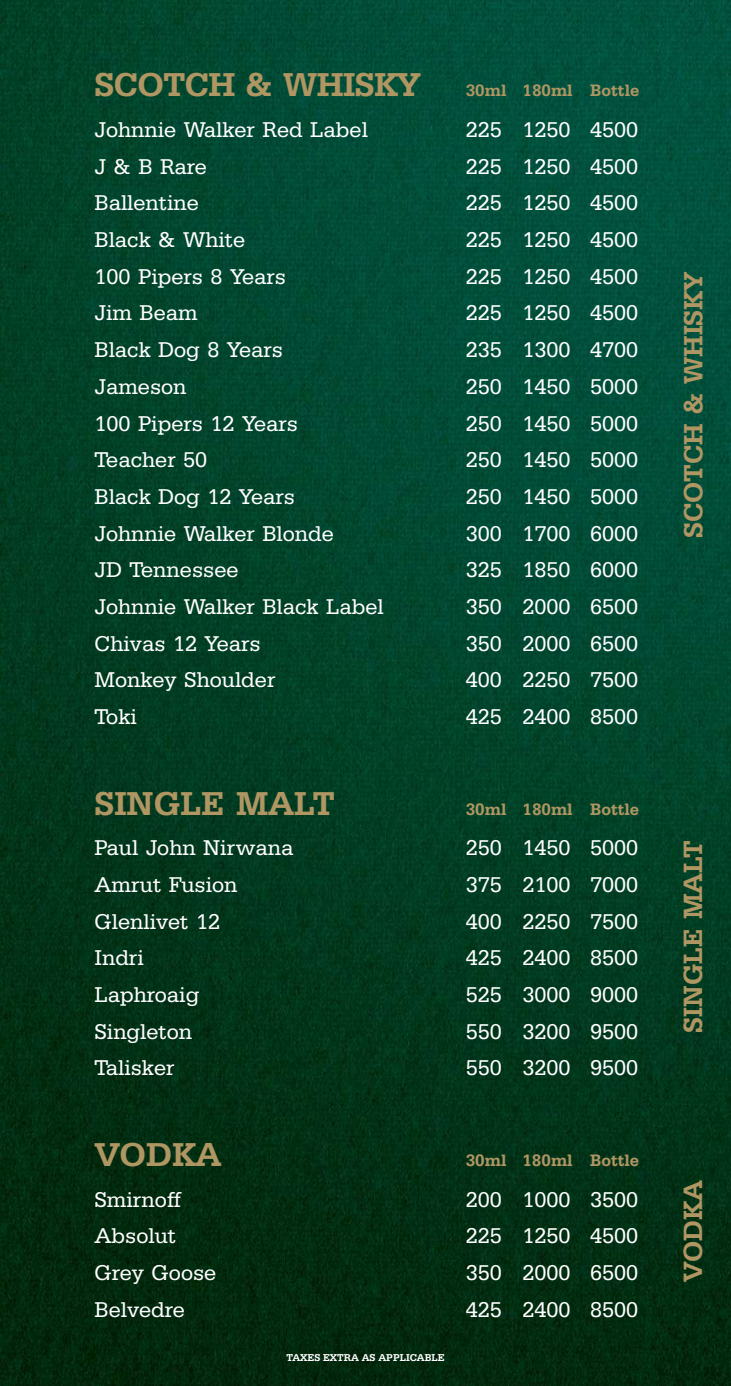
<style>
.page{position:relative;width:731px;height:1386px;background:#fff}
.page>*{position:absolute;margin:0;border:0;box-sizing:border-box;transform-origin:0 0}
.t1{font:700 35px "Serifa BT";letter-spacing:-.015em;color:#af9662}
.t2{font:700 28px "Serifa BT";color:#af9662}
.t3{font:22.75px "Serifa BT";color:#fff}
.t4{font:700 17.5px "Serifa BT";color:#af9662}
.t5{font:700 10.5px "Serifa BT";color:#fff}
</style>
<div class="page">
<img style="left:0;top:0;width:731px;height:1386px">
<h1 class="t1" style="left:94px;top:70px;width:328px">SCOTCH &amp; WHISKY</h1>
<p class="t4" style="left:466px;top:83px;width:175px">30ml 180ml Bottle</p>
<p class="t3" style="left:94px;top:120px;width:275px">Johnnie Walker Red Label</p>
<p class="t3" style="left:466px;top:120px;width:174px">225 1250 4500</p>
<p class="t3" style="left:94px;top:156px;width:114px">J &amp; B Rare</p>
<p class="t3" style="left:466px;top:156px;width:174px">225 1250 4500</p>
<p class="t3" style="left:94px;top:193px;width:106px">Ballentine</p>
<p class="t3" style="left:466px;top:193px;width:174px">225 1250 4500</p>
<p class="t3" style="left:94px;top:230px;width:152px">Black &amp; White</p>
<p class="t3" style="left:466px;top:230px;width:174px">225 1250 4500</p>
<p class="t3" style="left:94px;top:266px;width:193px">100 Pipers 8 Years</p>
<p class="t3" style="left:466px;top:266px;width:174px">225 1250 4500</p>
<p class="t3" style="left:94px;top:303px;width:105px">Jim Beam</p>
<p class="t3" style="left:466px;top:303px;width:174px">225 1250 4500</p>
<p class="t3" style="left:94px;top:340px;width:190px">Black Dog 8 Years</p>
<p class="t3" style="left:466px;top:340px;width:174px">235 1300 4700</p>
<p class="t3" style="left:94px;top:377px;width:94px">Jameson</p>
<p class="t3" style="left:466px;top:377px;width:174px">250 1450 5000</p>
<p class="t3" style="left:94px;top:413px;width:205px">100 Pipers 12 Years</p>
<p class="t3" style="left:466px;top:413px;width:174px">250 1450 5000</p>
<p class="t3" style="left:94px;top:450px;width:114px">Teacher 50</p>
<p class="t3" style="left:466px;top:450px;width:174px">250 1450 5000</p>
<p class="t3" style="left:94px;top:487px;width:202px">Black Dog 12 Years</p>
<p class="t3" style="left:466px;top:487px;width:174px">250 1450 5000</p>
<p class="t3" style="left:94px;top:523px;width:241px">Johnnie Walker Blonde</p>
<p class="t3" style="left:466px;top:523px;width:174px">300 1700 6000</p>
<p class="t3" style="left:94px;top:560px;width:146px">JD Tennessee</p>
<p class="t3" style="left:466px;top:560px;width:174px">325 1850 6000</p>
<p class="t3" style="left:94px;top:597px;width:291px">Johnnie Walker Black Label</p>
<p class="t3" style="left:466px;top:597px;width:174px">350 2000 6500</p>
<p class="t3" style="left:94px;top:633px;width:168px">Chivas 12 Years</p>
<p class="t3" style="left:466px;top:633px;width:174px">350 2000 6500</p>
<p class="t3" style="left:94px;top:670px;width:182px">Monkey Shoulder</p>
<p class="t3" style="left:466px;top:670px;width:174px">400 2250 7500</p>
<p class="t3" style="left:94px;top:707px;width:44px">Toki</p>
<p class="t3" style="left:466px;top:707px;width:174px">425 2400 8500</p>
<h1 class="t1" style="left:94px;top:788px;width:242px">SINGLE MALT</h1>
<p class="t4" style="left:466px;top:801px;width:175px">30ml 180ml Bottle</p>
<p class="t3" style="left:94px;top:838px;width:201px">Paul John Nirwana</p>
<p class="t3" style="left:466px;top:838px;width:174px">250 1450 5000</p>
<p class="t3" style="left:94px;top:875px;width:145px">Amrut Fusion</p>
<p class="t3" style="left:466px;top:875px;width:174px">375 2100 7000</p>
<p class="t3" style="left:94px;top:911px;width:127px">Glenlivet 12</p>
<p class="t3" style="left:466px;top:911px;width:174px">400 2250 7500</p>
<p class="t3" style="left:94px;top:948px;width:51px">Indri</p>
<p class="t3" style="left:466px;top:948px;width:174px">425 2400 8500</p>
<p class="t3" style="left:94px;top:985px;width:106px">Laphroaig</p>
<p class="t3" style="left:466px;top:985px;width:174px">525 3000 9000</p>
<p class="t3" style="left:94px;top:1021px;width:99px">Singleton</p>
<p class="t3" style="left:466px;top:1021px;width:174px">550 3200 9500</p>
<p class="t3" style="left:94px;top:1058px;width:81px">Talisker</p>
<p class="t3" style="left:466px;top:1058px;width:174px">550 3200 9500</p>
<h1 class="t1" style="left:94px;top:1139px;width:129px">VODKA</h1>
<p class="t4" style="left:466px;top:1153px;width:175px">30ml 180ml Bottle</p>
<p class="t3" style="left:94px;top:1189px;width:88px">Smirnoff</p>
<p class="t3" style="left:466px;top:1189px;width:174px">200 1000 3500</p>
<p class="t3" style="left:94px;top:1226px;width:83px">Absolut</p>
<p class="t3" style="left:466px;top:1226px;width:174px">225 1250 4500</p>
<p class="t3" style="left:94px;top:1263px;width:123px">Grey Goose</p>
<p class="t3" style="left:466px;top:1263px;width:174px">350 2000 6500</p>
<p class="t3" style="left:94px;top:1299px;width:92px">Belvedre</p>
<p class="t3" style="left:466px;top:1299px;width:174px">425 2400 8500</p>
<p class="t5" style="left:287px;top:1353px;width:159px">TAXES EXTRA AS APPLICABLE</p>
<p class="t2" style="left:681px;top:538px;width:268px;rotate:-90deg">SCOTCH &amp; WHISKY</p>
<p class="t2" style="left:681px;top:1033px;width:194px;rotate:-90deg">SINGLE MALT</p>
<p class="t2" style="left:681px;top:1282px;width:103px;rotate:-90deg">VODKA</p>
</div>
